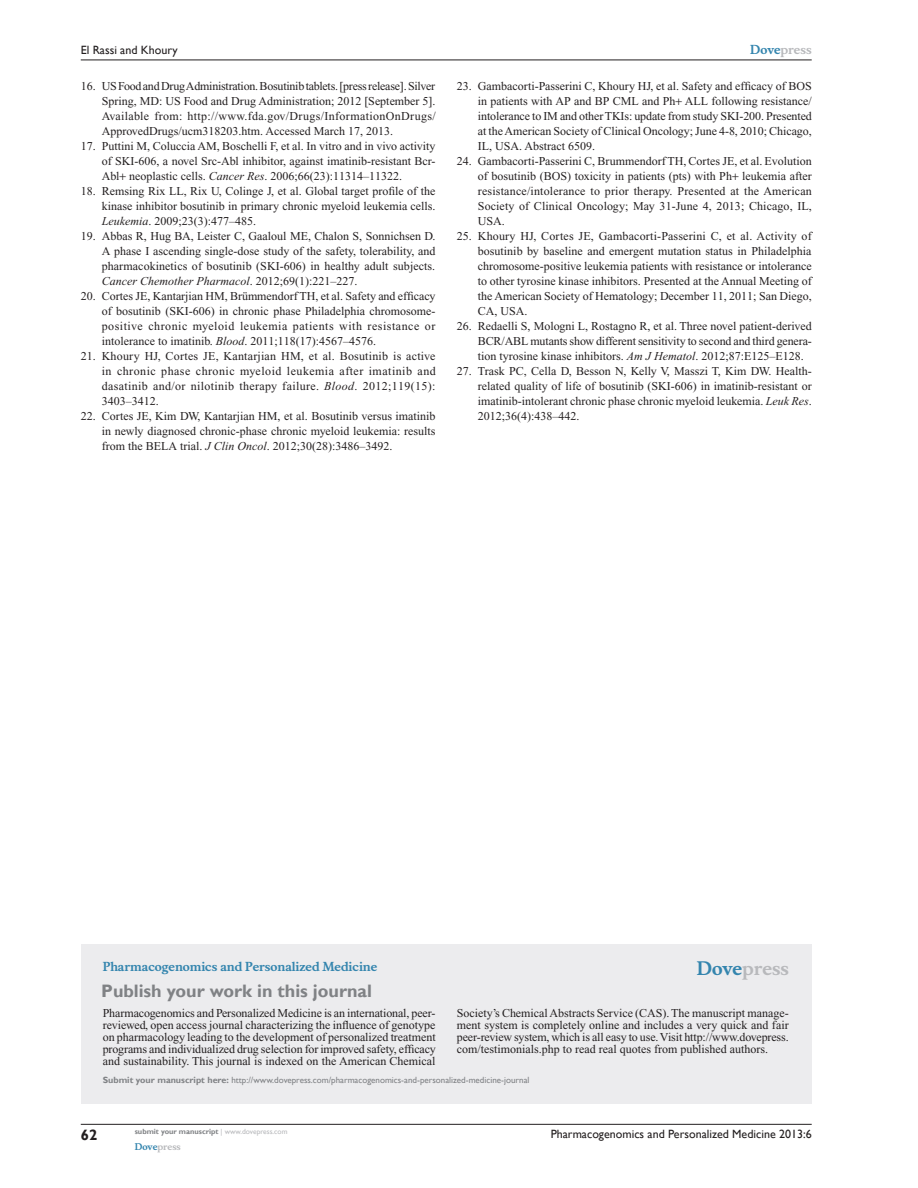
<style>
.page{position:relative;width:918px;height:1188px;background:#fff}
.page>*{position:absolute;margin:0;border:0;box-sizing:border-box;transform-origin:0 0}
.PromBx-H1{font:700 18px "Gill Sans";color:#808285}
.PromBx-Brand{font:700 18px "Musee";color:#b8b9bc}
.t1{font:700 15px "Gill Sans";color:#231f20}
.RefNL2{font:12px/15px "Times New Roman";color:#231f20;text-align:justify}
.PromBx-Tx{font:12px/12px "Times New Roman";color:#231f20;text-align:justify}
.t2{font:12px "Gill Sans";color:#231f20}
.PromBx-JrnlName{font:700 12px "Musee";color:#3485ae}
.t3{font:700 12px "Musee";color:#b8b9bc}
.PromBx-SubmitMssWebA{font:9px "Gill Sans";color:#808285}
.t4{font:700 9px "Musee";color:#b8b9bc}
.t5{font:700 7.5px "Gill Sans";color:#808285}
.s1{font-style:italic}
.s2{color:#3485ae}
.s3{font-weight:700}
.s4{font-weight:400;color:#b8b9bc}
</style>
<div class="page">
<div style="left:81px;top:944px;width:731px;height:159px;background:#ececee"></div>
<hr style="left:81px;top:1124px;width:731px;height:1px;background:#231f20">
<hr style="left:81px;top:60px;width:731px;height:1px;background:#231f20">
<p class="t2" style="left:81px;top:43px;width:98px">El Rassi and Khoury</p>
<p class="RefNL2" style="left:102px;top:79px;width:335px;text-indent:-21px">16. US Food and Drug Administration. Bosutinib tablets. [press release]. Silver Spring, MD: US Food and Drug Administration; 2012 [September 5].<br>Available from: http://www.fda.gov/Drugs/InformationOnDrugs/ ApprovedDrugs/ucm318203.htm. Accessed March 17, 2013.</p>
<p class="RefNL2" style="left:102px;top:139px;width:335px;text-indent:-21px">17. Puttini M, Coluccia AM, Boschelli F, et al. In vitro and in vivo activity of SKI-606, a novel Src-Abl inhibitor, against imatinib-resistant Bcr-Abl neoplastic cells. <span class="s1">Cancer Res</span>. 2006;66(23):11314–11322.</p>
<p class="RefNL2" style="left:102px;top:184px;width:335px;text-indent:-21px">18. Remsing Rix LL, Rix U, Colinge J, et al. Global target profile of the kinase inhibitor bosutinib in primary chronic myeloid leukemia cells.<br><span class="s1">Leukemia</span>. 2009;23(3):477–485.</p>
<p class="RefNL2" style="left:102px;top:229px;width:335px;text-indent:-21px">19. Abbas R, Hug BA, Leister C, Gaaloul ME, Chalon S, Sonnichsen D.<br>A phase I ascending single-dose study of the safety, tolerability, and pharmacokinetics of bosutinib (SKI-606) in healthy adult subjects.<br><span class="s1">Cancer Chemother Pharmacol</span>. 2012;69(1):221–227.</p>
<p class="RefNL2" style="left:102px;top:289px;width:335px;text-indent:-21px">20. Cortes JE, Kantarjian HM, Brümmendorf TH, et al. Safety and efficacy of bosutinib (SKI-606) in chronic phase Philadelphia chromosome&shy;positive chronic myeloid leukemia patients with resistance or intolerance to imatinib. <span class="s1">Blood</span>. 2011;118(17):4567–4576.</p>
<p class="RefNL2" style="left:102px;top:349px;width:336px;text-indent:-21px">21. Khoury HJ, Cortes JE, Kantarjian HM, et al. Bosutinib is active in chronic phase chronic myeloid leukemia after imatinib and dasatinib and/or nilotinib therapy failure. <span class="s1">Blood</span>. 2012;119(15):<br>3403–3412.</p>
<p class="RefNL2" style="left:102px;top:409px;width:335px;text-indent:-21px">22. Cortes JE, Kim DW, Kantarjian HM, et al. Bosutinib versus imatinib in newly diagnosed chronic-phase chronic myeloid leukemia: results from the BELA trial. <span class="s1">J Clin Oncol</span>. 2012;30(28):3486–3492.</p>
<p class="t3" style="left:750px;top:43px;width:63px"><span class="s2">Dove</span>press</p>
<p class="RefNL2" style="left:478px;top:79px;width:335px;text-indent:-21px">23. Gambacorti-Passerini C, Khoury HJ, et al. Safety and efficacy of BOS in patients with AP and BP CML and Ph ALL following resistance/ intolerance to IM and other TKIs: update from study SKI-200. Presented at the American Society of Clinical Oncology; June 4-8, 2010; Chicago, IL, USA. Abstract 6509.</p>
<p class="RefNL2" style="left:478px;top:154px;width:336px;text-indent:-21px">24. Gambacorti-Passerini C, Brummendorf TH, Cortes JE, et al. Evolution of bosutinib (BOS) toxicity in patients (pts) with Ph leukemia after resistance/intolerance to prior therapy. Presented at the American Society of Clinical Oncology; May 31-June 4, 2013; Chicago, IL, USA.</p>
<p class="RefNL2" style="left:478px;top:229px;width:335px;text-indent:-21px">25. Khoury HJ, Cortes JE, Gambacorti-Passerini C, et al. Activity of bosutinib by baseline and emergent mutation status in Philadelphia chromosome-positive leukemia patients with resistance or intolerance to other tyrosine kinase inhibitors. Presented at the Annual Meeting of the American Society of Hematology; December 11, 2011; San Diego, CA, USA.</p>
<p class="RefNL2" style="left:478px;top:319px;width:335px;text-indent:-21px">26. Redaelli S, Mologni L, Rostagno R, et al. Three novel patient-derived BCR/ABL mutants show different sensitivity to second and third genera&shy;tion tyrosine kinase inhibitors. <span class="s1">Am J Hematol</span>. 2012;87:E125–E128.</p>
<p class="RefNL2" style="left:478px;top:364px;width:335px;text-indent:-21px">27. Trask PC, Cella D, Besson N, Kelly V, Masszi T, Kim DW. Health&shy;related quality of life of bosutinib (SKI-606) in imatinib-resistant or imatinib-intolerant chronic phase chronic myeloid leukemia. <span class="s1">Leuk Res</span>.<br>2012;36(4):438–442.</p>
<p class="PromBx-JrnlName" style="left:103px;top:959px;width:276px">Pharmacogenomics and Personalized Medicine</p>
<p class="PromBx-H1" style="left:101px;top:980px;width:272px">Publish your work in this journal</p>
<p class="PromBx-Brand" style="left:697px;top:958px;width:94px"><span class="s2">Dove</span>press</p>
<p class="PromBx-Tx" style="left:103px;top:1007px;width:335px">Pharmacogenomics and Personalized Medicine is an international, peer&shy;reviewed, open access journal characterizing the influence of genotype on pharmacology leading to the development of personalized treatment programs and individualized drug selection for improved safety, efficacy and sustainability. This journal is indexed on the American Chemical</p>
<p class="PromBx-Tx" style="left:457px;top:1007px;width:333px">Society’s Chemical Abstracts Service (CAS). The manuscript manage&shy;ment system is completely online and includes a very quick and fair peer-review system, which is all easy to use. Visit http://www.dovepress. com/testimonials.php to read real quotes from published authors.</p>
<p class="PromBx-SubmitMssWebA" style="left:103px;top:1075px;width:428px"><span class="s3">Submit your manuscript here:</span> http://www.dovepress.com/pharmacogenomics-and-personalized-medicine-journal</p>
<p class="t1" style="left:81px;top:1126px;width:18px">62</p>
<p class="t5" style="left:135px;top:1127px;width:154px">submit your manuscript <span class="s4">| www.dovepress.com</span></p>
<p class="t4" style="left:135px;top:1141px;width:48px"><span class="s2">Dove</span>press</p>
<p class="t2" style="left:551px;top:1127px;width:263px">Pharmacogenomics and Personalized Medicine 2013:6</p>
</div>
